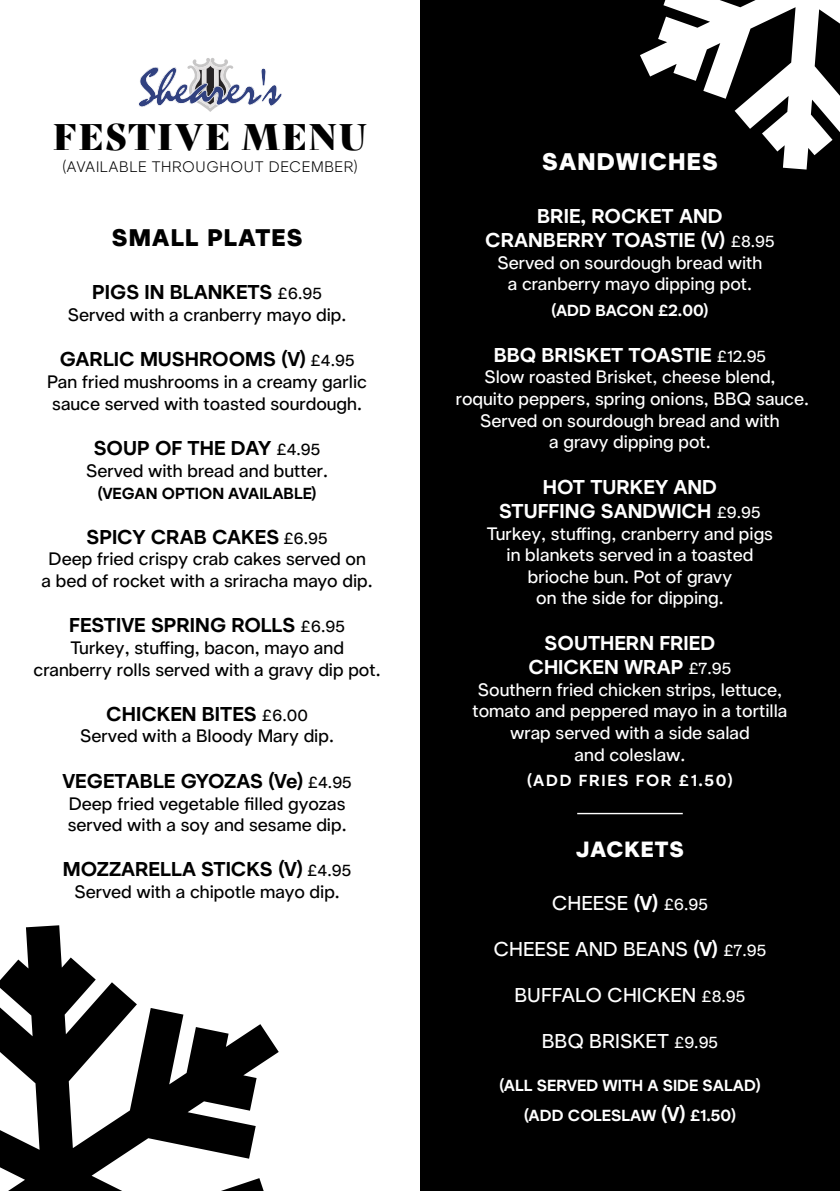
<style>
.page{position:relative;width:840px;height:1191px;background:#fff}
.page>*{position:absolute;margin:0;border:0;box-sizing:border-box;transform-origin:0 0}
.t1{font:36px "Bely Display";letter-spacing:.04em;color:#000}
.t2{font:900 24px "PST Mail Sans";letter-spacing:.05em;color:#000}
.t3{font:900 24px "PST Mail Sans";letter-spacing:.05em;color:#fff}
.t4{font:900 22px "PST Mail Sans";letter-spacing:.04em;color:#fff}
.t5{font:700 20px "PST Mail Sans";color:#000}
.t6{font:700 20px/24px "PST Mail Sans";color:#fff;text-align:center}
.t7{font:500 20px "PST Mail Sans";color:#fff}
.t8{font:500 18px/21.6px "PST Mail Sans";color:#fff;text-align:center}
.t9{font:500 18px/21.6px "PST Mail Sans";color:#000}
.t10{font:700 16px/30px "PST Mail Sans";color:#fff;text-align:center}
.t11{font:700 16px "PST Mail Sans";color:#000}
.t12{font:700 16px "PST Mail Sans";letter-spacing:.1em;color:#fff}
.t13{font:300 15.2px "PST Mail Sans";letter-spacing:.04em;color:#000}
.s1{font-weight:500;font-size:16px}
.s2{font-weight:700}
.s3{font-size:16px}
.s4{font-size:20px}
</style>
<div class="page">
<div style="left:420px;top:0;width:419px;height:1191px;background:#000"></div>
<svg style="left:138px;top:58px;width:144px;height:54px"></svg>
<svg style="left:640px;top:0;width:199px;height:170px"></svg>
<svg style="left:0;top:925px;width:278px;height:266px"></svg>
<hr style="left:577px;top:813px;width:105px;height:1px;background:#fff">
<h1 class="t1" style="left:53px;top:107px;width:315px">FESTIVE MENU</h1>
<p class="t13" style="left:62px;top:155px;width:297px">(AVAILABLE THROUGHOUT DECEMBER)</p>
<h2 class="t2" style="left:112px;top:218px;width:192px">SMALL PLATES</h2>
<p class="t5" style="left:92px;top:276px;width:231px">PIGS IN BLANKETS <span class="s1">£6.95</span></p>
<p class="t9" style="left:68px;top:303px;width:280px">Served with a cranberry mayo dip.</p>
<p class="t5" style="left:60px;top:343px;width:296px">GARLIC MUSHROOMS (V) <span class="s1">£4.95</span></p>
<p class="t9" style="left:47px;top:370px;width:321px">Pan fried mushrooms in a creamy garlic sauce served with toasted sourdough.</p>
<p class="t5" style="left:94px;top:432px;width:228px">SOUP OF THE DAY <span class="s1">£4.95</span></p>
<p class="t9" style="left:86px;top:459px;width:243px">Served with bread and butter.</p>
<p class="t11" style="left:97px;top:480px;width:221px">(VEGAN OPTION AVAILABLE)</p>
<p class="t5" style="left:86px;top:521px;width:242px">SPICY CRAB CAKES <span class="s1">£6.95</span></p>
<p class="t9" style="left:42px;top:547px;width:332px;text-align:center">Deep fried crispy crab cakes served on a bed of rocket with a sriracha mayo dip.</p>
<p class="t5" style="left:69px;top:609px;width:277px">FESTIVE SPRING ROLLS <span class="s1">£6.95</span></p>
<p class="t9" style="left:34px;top:636px;width:348px;text-align:center">Turkey, stuffing, bacon, mayo and cranberry rolls served with a gravy dip pot.</p>
<p class="t5" style="left:106px;top:698px;width:203px">CHICKEN BITES <span class="s1">£6.00</span></p>
<p class="t9" style="left:80px;top:724px;width:255px">Served with a Bloody Mary dip.</p>
<p class="t5" style="left:62px;top:765px;width:291px">VEGETABLE GYOZAS (Ve) <span class="s1">£4.95</span></p>
<p class="t9" style="left:68px;top:791px;width:280px">Deep fried vegetable filled gyozas served with a soy and sesame dip.</p>
<p class="t5" style="left:63px;top:853px;width:290px">MOZZARELLA STICKS (V) <span class="s1">£4.95</span></p>
<p class="t9" style="left:74px;top:880px;width:267px">Served with a chipotle mayo dip.</p>
<h2 class="t3" style="left:542px;top:142px;width:177px">SANDWICHES</h2>
<p class="t6" style="left:485px;top:203px;width:291px">BRIE, ROCKET AND<br>CRANBERRY TOASTIE (V) <span class="s1">£8.95</span></p>
<p class="t8" style="left:497px;top:251px;width:266px">Served on sourdough bread with a cranberry mayo dipping pot.</p>
<p class="t10" style="left:551px;top:295px;width:159px">(ADD BACON £2.00)</p>
<p class="t6" style="left:493px;top:342px;width:274px">BBQ BRISKET TOASTIE <span class="s1">£12.95</span></p>
<p class="t8" style="left:455px;top:366px;width:354px">Slow roasted Brisket, cheese blend, roquito peppers, spring onions, BBQ sauce.<br>Served on sourdough bread and with<br>a gravy dipping pot.</p>
<p class="t6" style="left:499px;top:474px;width:263px">HOT TURKEY AND<br>STUFFING SANDWICH <span class="s1">£9.95</span></p>
<p class="t8" style="left:486px;top:522px;width:287px">Turkey, stuffing, cranberry and pigs in blankets served in a toasted brioche bun. Pot of gravy<br>on the side for dipping.</p>
<p class="t6" style="left:528px;top:630px;width:204px">SOUTHERN FRIED<br>CHICKEN WRAP <span class="s1">£7.95</span></p>
<p class="t8" style="left:472px;top:678px;width:316px">Southern fried chicken strips, lettuce, tomato and peppered mayo in a tortilla wrap served with a side salad<br>and coleslaw.</p>
<p class="t12" style="left:526px;top:767px;width:208px">(ADD FRIES FOR £1.50)</p>
<p class="t4" style="left:576px;top:831px;width:109px">JACKETS</p>
<p class="t7" style="left:551px;top:887px;width:158px">CHEESE <span class="s2">(V)</span> <span class="s3">£6.95</span></p>
<p class="t7" style="left:493px;top:933px;width:274px">CHEESE AND BEANS <span class="s2">(V)</span> <span class="s3">£7.95</span></p>
<p class="t7" style="left:514px;top:979px;width:232px">BUFFALO CHICKEN <span class="s3">£8.95</span></p>
<p class="t7" style="left:541px;top:1025px;width:178px">BBQ BRISKET <span class="s3">£9.95</span></p>
<p class="t10" style="left:499px;top:1070px;width:263px">(ALL SERVED WITH A SIDE SALAD) (ADD COLESLAW <span class="s4">(V)</span> £1.50)</p>
</div>
